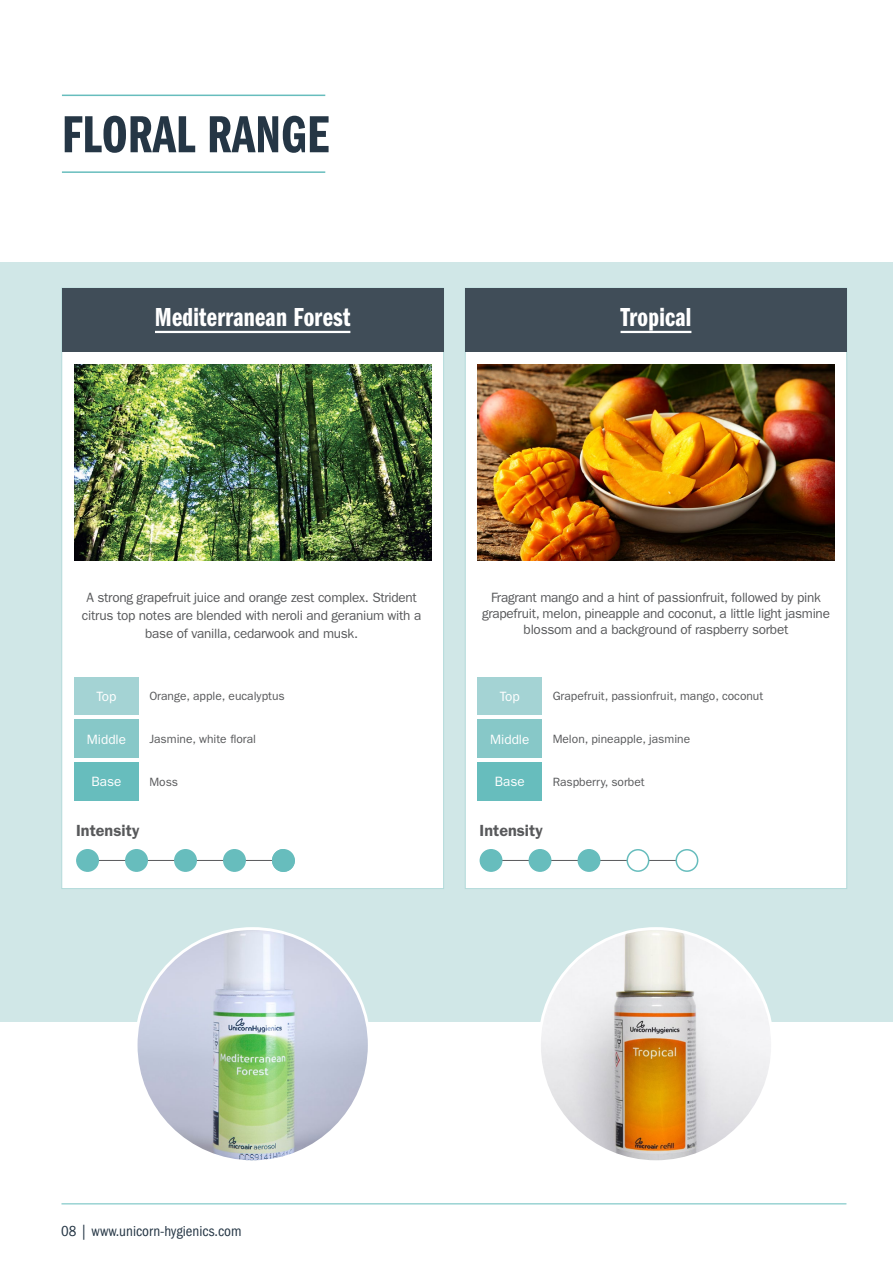
<style>
.page{position:relative;width:893px;height:1263px;background:#fff}
.page>*{position:absolute;margin:0;border:0;box-sizing:border-box;transform-origin:0 0}
.t1{font:54px "ITC Franklin Gothic Std Dm Cp";letter-spacing:.005em;color:#253645}
.t2{font:27px "ITC Franklin Gothic Std Dm Cp";letter-spacing:.01em;color:#fff}
.t3{font:600 16.2px "ITC Franklin Gothic Std";color:#58595b}
.t4{font:condensed 15px "ITC Franklin Gothic Std";color:#253645}
.t5{font:13.5px/16.2px "ITC Franklin Gothic Std";letter-spacing:-.02em;color:#58595b;text-align:center}
.t6{font:13.5px "ITC Franklin Gothic Std";color:#fff}
.t7{font:12px "ITC Franklin Gothic Std";color:#58595b}
</style>
<div class="page">
<div style="left:0;top:262px;width:893px;height:759px;background:#d0e7e7"></div>
<hr style="left:61px;top:1203px;width:785px;height:1px;background:#67bdbd">
<hr style="left:62px;top:95px;width:263px;height:1px;background:#67bdbd">
<hr style="left:62px;top:171px;width:263px;height:2px;background:#67bdbd">
<img style="left:539px;top:928px;width:234px;height:234px;border-radius:117px">
<div style="left:465px;top:288px;width:382px;height:601px;background:#fff;border:1px solid #b3dada"></div>
<div style="left:465px;top:288px;width:382px;height:63px;background:#404d58"></div>
<img style="left:477px;top:365px;width:358px;height:196px">
<hr style="left:493px;top:860px;width:195px;height:1px;background:#58595b">
<div style="left:480px;top:850px;width:22px;height:21px;background:#67bdbd;border-radius:50%"></div>
<div style="left:480px;top:849px;width:22px;height:23px;border:2px solid #67bdbd;border-radius:50%"></div>
<div style="left:529px;top:850px;width:22px;height:21px;background:#67bdbd;border-radius:50%"></div>
<div style="left:529px;top:849px;width:22px;height:23px;border:2px solid #67bdbd;border-radius:50%"></div>
<div style="left:578px;top:850px;width:22px;height:21px;background:#67bdbd;border-radius:50%"></div>
<div style="left:577px;top:849px;width:23px;height:23px;border:2px solid #67bdbd;border-radius:50%"></div>
<div style="left:627px;top:850px;width:22px;height:21px;background:#fff;border-radius:50%"></div>
<div style="left:626px;top:849px;width:23px;height:23px;border:2px solid #67bdbd;border-radius:50%"></div>
<div style="left:676px;top:850px;width:22px;height:21px;background:#fff;border-radius:50%"></div>
<div style="left:675px;top:849px;width:23px;height:23px;border:2px solid #67bdbd;border-radius:50%"></div>
<hr style="left:621px;top:331px;width:70px;height:2px;background:#fff">
<div style="left:477px;top:677px;width:65px;height:38px;background:#a4d3d4"></div>
<div style="left:477px;top:720px;width:65px;height:38px;background:#87c8c8"></div>
<div style="left:477px;top:762px;width:65px;height:39px;background:#67bdbd"></div>
<img style="left:136px;top:928px;width:233px;height:234px;border-radius:117px">
<div style="left:62px;top:288px;width:382px;height:601px;background:#fff;border:1px solid #b3dada"></div>
<div style="left:62px;top:288px;width:381px;height:63px;background:#404d58"></div>
<img style="left:74px;top:365px;width:357px;height:196px">
<hr style="left:155px;top:331px;width:195px;height:2px;background:#fff">
<div style="left:74px;top:677px;width:65px;height:38px;background:#a4d3d4"></div>
<div style="left:74px;top:720px;width:65px;height:38px;background:#87c8c8"></div>
<div style="left:74px;top:762px;width:65px;height:39px;background:#67bdbd"></div>
<hr style="left:89px;top:860px;width:196px;height:1px;background:#58595b">
<div style="left:77px;top:850px;width:21px;height:21px;background:#67bdbd;border-radius:50%"></div>
<div style="left:76px;top:849px;width:23px;height:23px;border:2px solid #67bdbd;border-radius:50%"></div>
<div style="left:126px;top:850px;width:21px;height:21px;background:#67bdbd;border-radius:50%"></div>
<div style="left:125px;top:849px;width:23px;height:23px;border:2px solid #67bdbd;border-radius:50%"></div>
<div style="left:175px;top:850px;width:21px;height:21px;background:#67bdbd;border-radius:50%"></div>
<div style="left:174px;top:849px;width:23px;height:23px;border:2px solid #67bdbd;border-radius:50%"></div>
<div style="left:224px;top:850px;width:21px;height:21px;background:#67bdbd;border-radius:50%"></div>
<div style="left:223px;top:849px;width:23px;height:23px;border:2px solid #67bdbd;border-radius:50%"></div>
<div style="left:273px;top:850px;width:21px;height:21px;background:#67bdbd;border-radius:50%"></div>
<div style="left:272px;top:849px;width:23px;height:23px;border:2px solid #67bdbd;border-radius:50%"></div>
<h1 class="t1" style="left:62px;top:105px;width:269px">FLORAL RANGE</h1>
<h2 class="t2" style="left:155px;top:302px;width:197px">Mediterranean Forest</h2>
<h2 class="t2" style="left:621px;top:302px;width:72px">Tropical</h2>
<p class="t5" style="left:82px;top:588px;width:341px;line-height:18px">A strong grapefruit juice and orange zest complex. Strident citrus top notes are blended with neroli and geranium with a base of vanilla, cedarwook and musk.</p>
<p class="t6" style="left:96px;top:688px;width:21px">Top</p>
<p class="t7" style="left:149px;top:689px;width:137px">Orange, apple, eucalyptus</p>
<p class="t6" style="left:87px;top:731px;width:41px">Middle</p>
<p class="t7" style="left:149px;top:732px;width:108px">Jasmine, white floral</p>
<p class="t6" style="left:91px;top:774px;width:31px">Base</p>
<p class="t7" style="left:149px;top:775px;width:30px">Moss</p>
<p class="t3" style="left:76px;top:820px;width:65px">Intensity</p>
<p class="t5" style="left:482px;top:589px;width:349px">Fragrant mango and a hint of passionfruit, followed by pink grapefruit, melon, pineapple and coconut, a little light jasmine blossom and a background of raspberry sorbet</p>
<p class="t6" style="left:500px;top:688px;width:21px">Top</p>
<p class="t7" style="left:553px;top:689px;width:212px">Grapefruit, passionfruit, mango, coconut</p>
<p class="t6" style="left:490px;top:731px;width:41px">Middle</p>
<p class="t7" style="left:553px;top:732px;width:139px">Melon, pineapple, jasmine</p>
<p class="t6" style="left:495px;top:774px;width:31px">Base</p>
<p class="t7" style="left:553px;top:775px;width:94px">Raspberry, sorbet</p>
<p class="t3" style="left:480px;top:820px;width:65px">Intensity</p>
<p class="t4" style="left:61px;top:1223px;width:182px">08 | www.unicorn-hygienics.com</p>
</div>
